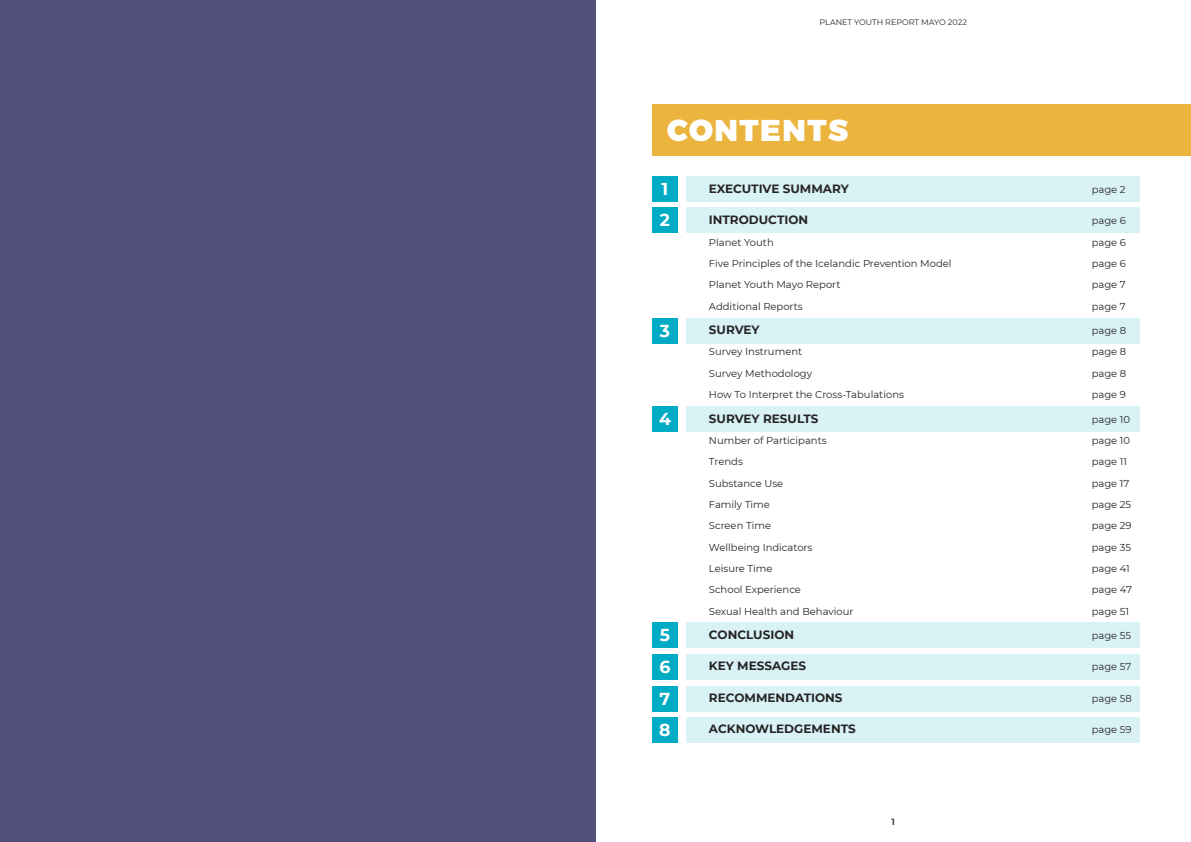
<style>
.page{position:relative;width:1191px;height:842px;background:#fff}
.page>*{position:absolute;margin:0;border:0;box-sizing:border-box;transform-origin:0 0}
.t1{font:900 30px "Montserrat";letter-spacing:.05em;color:#fff}
.t2{font:700 17.3px "Montserrat";color:#fff}
.t3{font:700 12px "Montserrat";color:#272526}
.t4{font:10px "Montserrat";color:#272526}
.t5{font:600 9px "Montserrat";color:#272526}
.t6{font:8px "Montserrat";color:#272526}
</style>
<div class="page">
<div style="left:0;top:0;width:595px;height:842px;background:#525179"></div>
<div style="left:652px;top:105px;width:539px;height:51px;background:#ebb43f"></div>
<div style="left:686px;top:176px;width:454px;height:25px;background:#d9f2f6"></div>
<div style="left:652px;top:176px;width:25px;height:25px;background:#00abc4"></div>
<div style="left:686px;top:207px;width:454px;height:26px;background:#d9f2f6"></div>
<div style="left:652px;top:207px;width:25px;height:26px;background:#00abc4"></div>
<div style="left:686px;top:318px;width:454px;height:25px;background:#d9f2f6"></div>
<div style="left:652px;top:318px;width:25px;height:25px;background:#00abc4"></div>
<div style="left:686px;top:406px;width:454px;height:25px;background:#d9f2f6"></div>
<div style="left:652px;top:406px;width:25px;height:25px;background:#00abc4"></div>
<div style="left:686px;top:622px;width:454px;height:26px;background:#d9f2f6"></div>
<div style="left:652px;top:622px;width:25px;height:26px;background:#00abc4"></div>
<div style="left:686px;top:654px;width:454px;height:25px;background:#d9f2f6"></div>
<div style="left:652px;top:654px;width:25px;height:25px;background:#00abc4"></div>
<div style="left:686px;top:686px;width:454px;height:25px;background:#d9f2f6"></div>
<div style="left:652px;top:686px;width:25px;height:25px;background:#00abc4"></div>
<div style="left:686px;top:717px;width:454px;height:25px;background:#d9f2f6"></div>
<div style="left:652px;top:717px;width:25px;height:25px;background:#00abc4"></div>
<p class="t6" style="left:819px;top:17px;width:149px">PLANET YOUTH REPORT MAYO 2022</p>
<p class="t1" style="left:667px;top:112px;width:182px">CONTENTS</p>
<p class="t2" style="left:661px;top:178px;width:8px">1</p>
<p class="t2" style="left:660px;top:209px;width:12px">2</p>
<p class="t2" style="left:660px;top:320px;width:12px">3</p>
<p class="t2" style="left:659px;top:408px;width:13px">4</p>
<p class="t2" style="left:660px;top:624px;width:12px">5</p>
<p class="t2" style="left:659px;top:656px;width:13px">6</p>
<p class="t2" style="left:659px;top:688px;width:12px">7</p>
<p class="t2" style="left:659px;top:719px;width:13px">8</p>
<p class="t3" style="left:709px;top:181px;width:141px">EXECUTIVE SUMMARY</p>
<p class="t4" style="left:1091px;top:183px;width:35px">page 2</p>
<p class="t3" style="left:709px;top:213px;width:101px">INTRODUCTION</p>
<p class="t4" style="left:1091px;top:215px;width:36px">page 6</p>
<p class="t4" style="left:709px;top:236px;width:66px">Planet Youth</p>
<p class="t4" style="left:1091px;top:236px;width:36px">page 6</p>
<p class="t4" style="left:709px;top:257px;width:244px">Five Principles of the Icelandic Prevention Model</p>
<p class="t4" style="left:1091px;top:257px;width:36px">page 6</p>
<p class="t4" style="left:709px;top:279px;width:133px">Planet Youth Mayo Report</p>
<p class="t4" style="left:1091px;top:279px;width:36px">page 7</p>
<p class="t4" style="left:709px;top:300px;width:95px">Additional Reports</p>
<p class="t4" style="left:1091px;top:300px;width:36px">page 7</p>
<p class="t3" style="left:709px;top:322px;width:52px">SURVEY</p>
<p class="t4" style="left:1091px;top:324px;width:36px">page 8</p>
<p class="t4" style="left:709px;top:346px;width:95px">Survey Instrument</p>
<p class="t4" style="left:1091px;top:346px;width:36px">page 8</p>
<p class="t4" style="left:709px;top:367px;width:105px">Survey Methodology</p>
<p class="t4" style="left:1091px;top:367px;width:36px">page 8</p>
<p class="t4" style="left:709px;top:388px;width:197px">How To Interpret the Cross-Tabulations</p>
<p class="t4" style="left:1091px;top:388px;width:36px">page 9</p>
<p class="t3" style="left:709px;top:411px;width:111px">SURVEY RESULTS</p>
<p class="t4" style="left:1091px;top:413px;width:40px">page 10</p>
<p class="t4" style="left:709px;top:434px;width:119px">Number of Participants</p>
<p class="t4" style="left:1091px;top:434px;width:40px">page 10</p>
<p class="t4" style="left:709px;top:455px;width:35px">Trends</p>
<p class="t4" style="left:1091px;top:455px;width:37px">page 11</p>
<p class="t4" style="left:709px;top:477px;width:76px">Substance Use</p>
<p class="t4" style="left:1091px;top:477px;width:39px">page 17</p>
<p class="t4" style="left:709px;top:498px;width:63px">Family Time</p>
<p class="t4" style="left:1091px;top:498px;width:41px">page 25</p>
<p class="t4" style="left:709px;top:519px;width:64px">Screen Time</p>
<p class="t4" style="left:1091px;top:519px;width:41px">page 29</p>
<p class="t4" style="left:709px;top:541px;width:105px">Wellbeing Indicators</p>
<p class="t4" style="left:1091px;top:541px;width:41px">page 35</p>
<p class="t4" style="left:709px;top:562px;width:65px">Leisure Time</p>
<p class="t4" style="left:1091px;top:562px;width:40px">page 41</p>
<p class="t4" style="left:709px;top:583px;width:94px">School Experience</p>
<p class="t4" style="left:1091px;top:583px;width:42px">page 47</p>
<p class="t4" style="left:709px;top:605px;width:146px">Sexual Health and Behaviour</p>
<p class="t4" style="left:1091px;top:605px;width:39px">page 51</p>
<p class="t3" style="left:709px;top:627px;width:87px">CONCLUSION</p>
<p class="t4" style="left:1091px;top:629px;width:41px">page 55</p>
<p class="t3" style="left:709px;top:659px;width:99px">KEY MESSAGES</p>
<p class="t4" style="left:1091px;top:660px;width:41px">page 57</p>
<p class="t3" style="left:709px;top:690px;width:135px">RECOMMENDATIONS</p>
<p class="t4" style="left:1091px;top:692px;width:42px">page 58</p>
<p class="t3" style="left:709px;top:721px;width:148px">ACKNOWLEDGEMENTS</p>
<p class="t4" style="left:1091px;top:723px;width:41px">page 59</p>
<p class="t5" style="left:891px;top:816px;width:5px">1</p>
</div>
